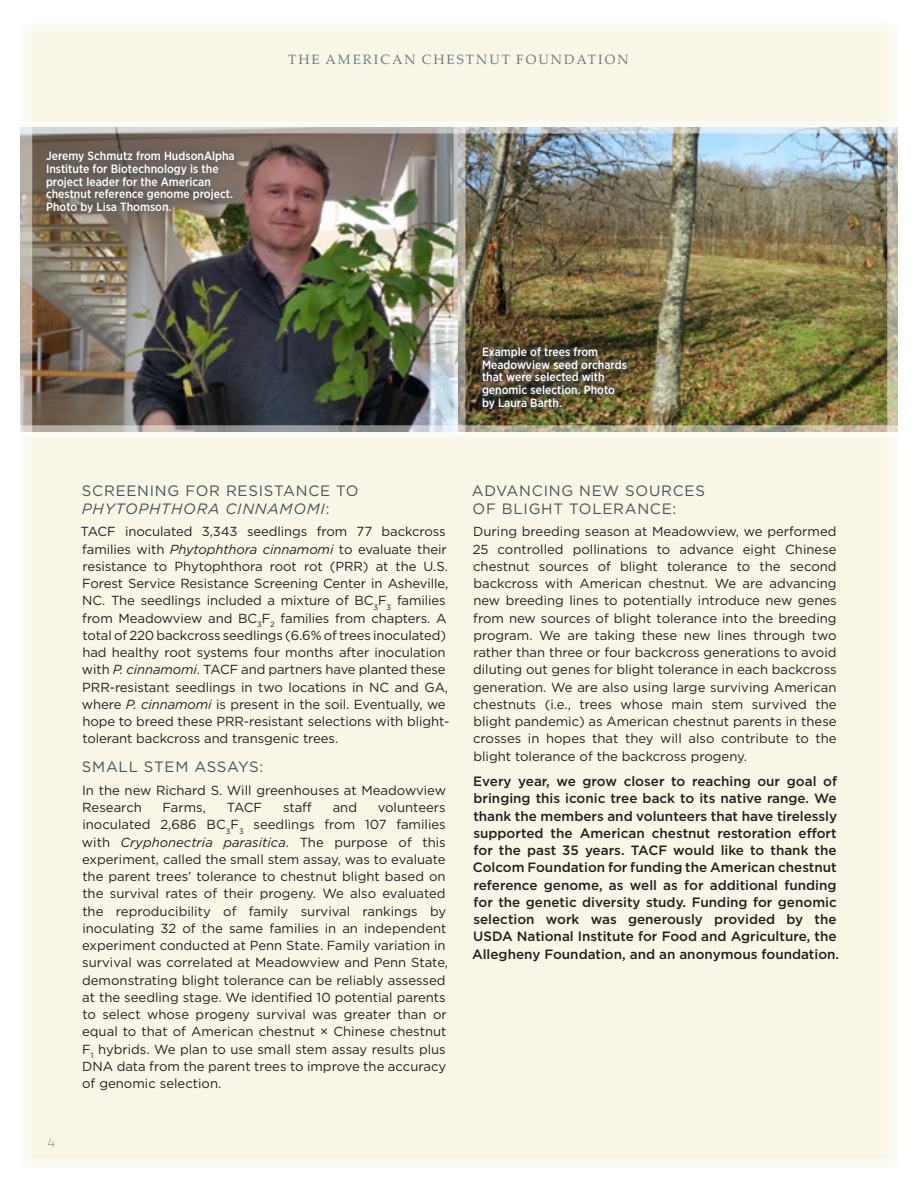
<style>
.page{position:relative;width:918px;height:1188px;background:#fff}
.page>*{position:absolute;margin:0;border:0;box-sizing:border-box;transform-origin:0 0}
.t1{font:15px/18px "Gotham";letter-spacing:.05em;color:#48535b}
.t2{font:500 13.5px/17.2px "Gotham";color:#231f20}
.t3{font:13.5px "Palatino Linotype";letter-spacing:.15em;color:#707c84}
.t4{font:13.2px/17.2px "Gotham";letter-spacing:-.005em;color:#231f20}
.t5{font:500 12px/12.8px "Gotham Narrow";color:#fff}
.t6{font:12px "Nixie One";color:#48535b}
.s1{font-style:italic}
</style>
<div class="page">
<div style="left:20px;top:23px;width:878px;height:1145px;background:#f9f6e8"></div>
<img style="left:32px;top:134px;width:855px;height:291px">
<svg style="left:454px;top:134px;width:12px;height:291px"></svg>
<svg style="left:32px;top:425px;width:855px;height:12px"></svg>
<svg style="left:32px;top:122px;width:855px;height:12px"></svg>
<img style="left:475px;top:341px;width:158px;height:75px">
<svg style="left:38px;top:142px;width:205px;height:81px;fill:#6b625b"></svg>
<div style="left:8px;top:0;width:24px;height:1188px;background:#fff"></div>
<div style="left:887px;top:0;width:24px;height:1188px;background:#fff"></div>
<div style="left:0;top:1159px;width:918px;height:24px;background:#fff"></div>
<div style="left:0;top:8px;width:918px;height:24px;background:#fff"></div>
<p class="t5" style="left:46px;top:149px;width:190px">Jeremy Schmutz from HudsonAlpha<br>Institute for Biotechnology is the project leader for the American chestnut reference genome project.<br>Photo by Lisa Thomson.</p>
<p class="t3" style="left:288px;top:50px;width:342px">THE AMERICAN CHESTNUT FOUNDATION</p>
<p class="t5" style="left:482px;top:345px;width:146px">Example of trees from<br>Meadowview seed orchards that were selected with genomic selection. Photo by Laura Barth.</p>
<p class="t6" style="left:48px;top:1136px;width:8px">4</p>
<p class="t1" style="left:82px;top:481px;width:278px">SCREENING FOR RESISTANCE TO<br><span class="s1">PHYTOPHTHORA CINNAMOMI</span>:</p>
<p class="t4" style="left:81px;top:523px;width:371px">TACF inoculated 3,343 seedlings from 77 backcross families with <span class="s1">Phytophthora cinnamomi</span> to evaluate their resistance to Phytophthora root rot (PRR) at the U.S.<br>Forest Service Resistance Screening Center in Asheville, NC. The seedlings included a mixture of BC<sub>3</sub>F<sub>3</sub> families from Meadowview and BC<sub>3</sub>F<sub>2</sub> families from chapters. A total of 220 backcross seedlings (6.6% of trees inoculated) had healthy root systems four months after inoculation with <span class="s1">P. cinnamomi</span>. TACF and partners have planted these PRR-resistant seedlings in two locations in NC and GA, where <span class="s1">P. cinnamomi</span> is present in the soil. Eventually, we hope to breed these PRR-resistant selections with blight&shy;tolerant backcross and transgenic trees.</p>
<p class="t1" style="left:82px;top:758px;width:183px">SMALL STEM ASSAYS:</p>
<p class="t4" style="left:82px;top:781px;width:365px">In the new Richard S. Will greenhouses at Meadowview<br>Research</p>
<p class="t4" style="left:163px;top:799px;width:45px">Farms,</p>
<p class="t4" style="left:227px;top:799px;width:37px">TACF</p>
<p class="t4" style="left:283px;top:799px;width:30px">staff</p>
<p class="t4" style="left:333px;top:799px;width:26px">and</p>
<p class="t4" style="left:82px;top:799px;width:368px;text-indent:296px">volunteers inoculated 2,686 BC<sub>3</sub>F<sub>3</sub> seedlings from 107 families with <span class="s1">Cryphonectria parasitica</span>. The purpose of this experiment, called the small stem assay, was to evaluate the parent trees’ tolerance to chestnut blight based on the survival rates of their progeny. We also evaluated the reproducibility of family survival rankings by inoculating 32 of the same families in an independent experiment conducted at Penn State. Family variation in survival was correlated at Meadowview and Penn State, demonstrating blight tolerance can be reliably assessed at the seedling stage. We identified 10 potential parents to select whose progeny survival was greater than or equal to that of American chestnut × Chinese chestnut F<sub>1</sub> hybrids. We plan to use small stem assay results plus DNA data from the parent trees to improve the accuracy of genomic selection.</p>
<p class="t1" style="left:472px;top:481px;width:235px">ADVANCING NEW SOURCES<br>OF BLIGHT TOLERANCE:</p>
<p class="t4" style="left:473px;top:523px;width:366px;text-align:justify">During breeding season at Meadowview, we performed 25 controlled pollinations to advance eight Chinese chestnut sources of blight tolerance to the second backcross with American chestnut. We are advancing new breeding lines to potentially introduce new genes from new sources of blight tolerance into the breeding program. We are taking these new lines through two rather than three or four backcross generations to avoid diluting out genes for blight tolerance in each backcross generation. We are also using large surviving American chestnuts (i.e., trees whose main stem survived the blight pandemic) as American chestnut parents in these crosses in hopes that they will also contribute to the blight tolerance of the backcross progeny.</p>
<p class="t2" style="left:472px;top:773px;width:369px">Every year, we grow closer to reaching our goal of bringing this iconic tree back to its native range. We thank the members and volunteers that have tirelessly supported the American chestnut restoration effort for the past 35 years. TACF would like to thank the Colcom Foundation for funding the American chestnut reference genome, as well as for additional funding for the genetic diversity study. Funding for genomic selection work was generously provided by the USDA National Institute for Food and Agriculture, the Allegheny Foundation, and an anonymous foundation.</p>
</div>
